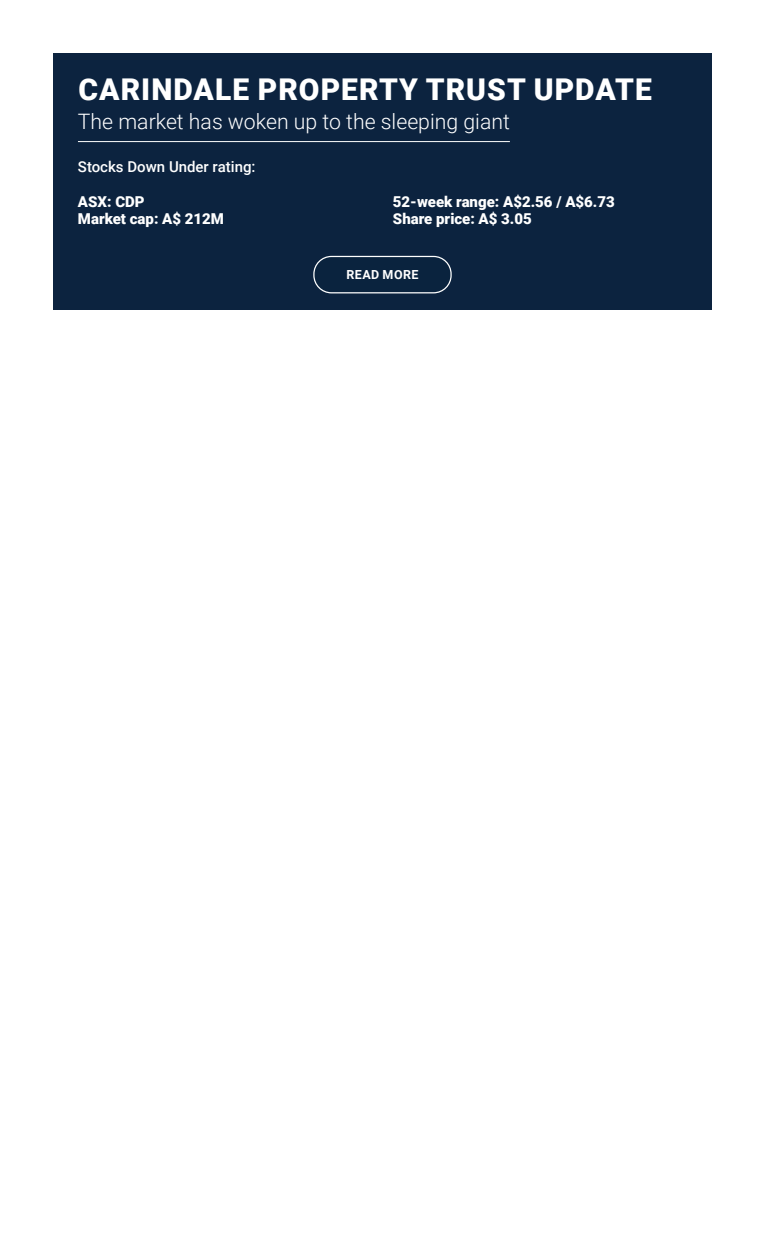
<style>
.page{position:relative;width:765px;height:1260px;background:#fff}
.page>*{position:absolute;margin:0;border:0;box-sizing:border-box;transform-origin:0 0}
.t1{font:900 30px "Roboto";letter-spacing:.035em;color:#fff}
.t2{font:300 21.25px "Roboto";color:#fff}
.t3{font:900 15px "Roboto";color:#fff}
.t4{font:500 15px "Roboto";color:#fff}
.t5{font:700 12.5px "Roboto";letter-spacing:.035em;color:#fff}
</style>
<div class="page">
<div style="left:53px;top:53px;width:659px;height:257px;background:#0c233f"></div>
<hr style="left:78px;top:141px;width:432px;height:1px;background:#fff">
<div style="left:313px;top:256px;width:139px;height:37px;border:1px solid #fff;border-radius:18px"></div>
<h1 class="t1" style="left:78px;top:69px;width:575px">CARINDALE PROPERTY TRUST UPDATE</h1>
<h2 class="t2" style="left:78px;top:107px;width:433px">The market has woken up to the sleeping giant</h2>
<p class="t4" style="left:78px;top:156px;width:179px">Stocks Down Under rating:</p>
<p class="t3" style="left:78px;top:191px;width:68px">ASX: CDP</p>
<p class="t3" style="left:393px;top:191px;width:223px">52-week range: A$2.56 / A$6.73</p>
<p class="t3" style="left:78px;top:208px;width:148px">Market cap: A$ 212M</p>
<p class="t3" style="left:393px;top:208px;width:140px">Share price: A$ 3.05</p>
<p class="t5" style="left:346px;top:266px;width:74px">READ MORE</p>
</div>
